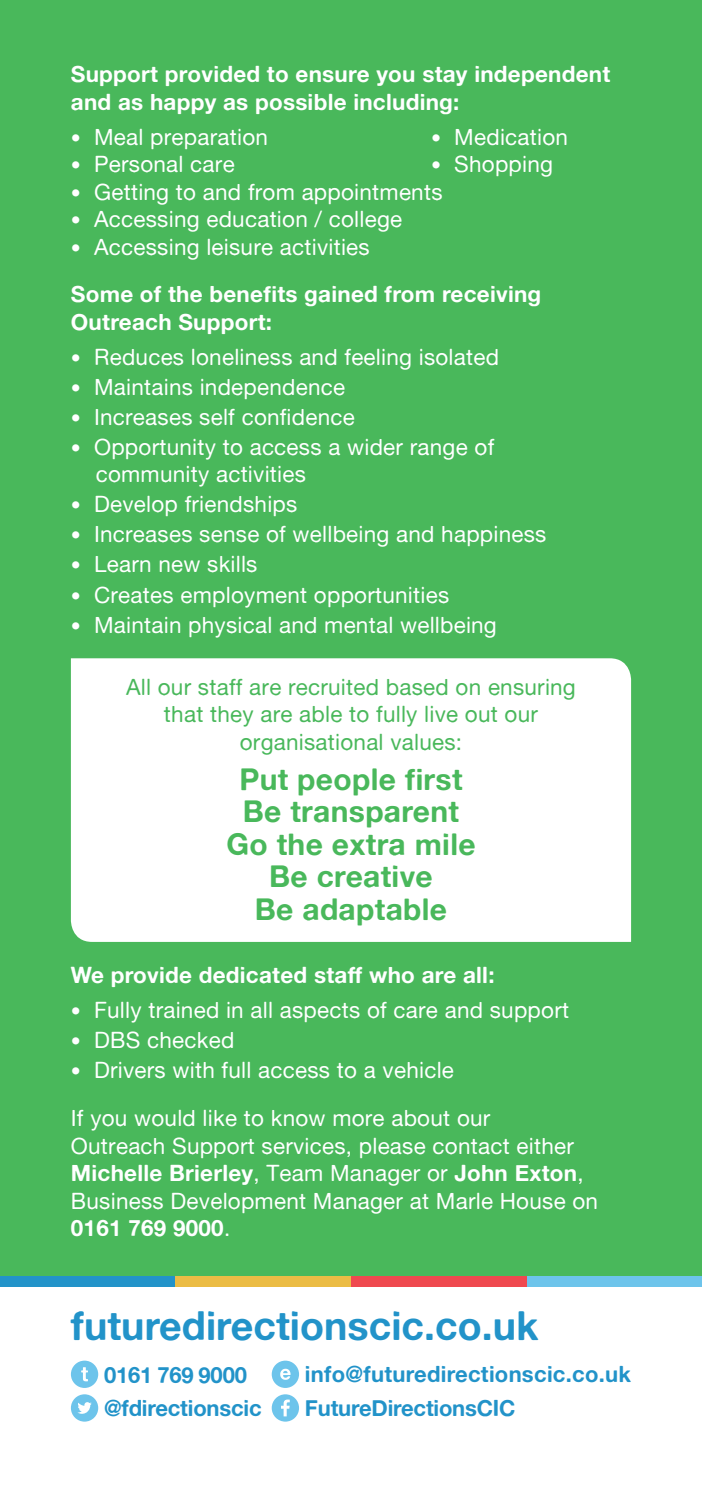
<style>
.page{position:relative;width:702px;height:1489px;background:#fff}
.page>*{position:absolute;margin:0;border:0;box-sizing:border-box;transform-origin:0 0}
.t1{font:40px "Alte Haas Grotesk Bold";color:#2293c9}
.t2{font:30px "Alte Haas Grotesk Bold";letter-spacing:.01em;color:#49b85b}
.t3{font:22.5px/27.5px "Alte Haas Grotesk";letter-spacing:.01em;color:#fff}
.t4{font:22.5px/27.5px "Alte Haas Grotesk Bold";letter-spacing:.01em;color:#fff}
.t5{font:22.5px/27.5px "Alte Haas Grotesk";letter-spacing:.01em;color:#49b85b;text-align:center}
.t6{font:22.5px "Alte Haas Grotesk Bold";letter-spacing:-.01em;color:#2293c9}
.t7{font:22.5px "Alte Haas Grotesk Bold";letter-spacing:.01em;color:#2293c9}
.s1{font-size:20px}
.s2{font-family:"Alte Haas Grotesk Bold"}
</style>
<div class="page">
<div style="left:0;top:0;width:702px;height:1281px;background:#49b85b"></div>
<div style="left:0;top:1276px;width:189px;height:10px;background:#2293c9"></div>
<div style="left:175px;top:1276px;width:176px;height:10px;background:#ebbc45"></div>
<div style="left:517px;top:1276px;width:185px;height:10px;background:#6dc4eb"></div>
<div style="left:351px;top:1276px;width:175px;height:10px;background:#ef494f"></div>
<div style="left:71px;top:1360px;width:27px;height:27px;background:#6dc4eb;border-radius:50%"></div>
<svg style="left:81px;top:1367px;width:7px;height:14px"></svg>
<div style="left:272px;top:1360px;width:27px;height:27px;background:#6dc4eb;border-radius:50%"></div>
<svg style="left:280px;top:1368px;width:10px;height:11px"></svg>
<div style="left:71px;top:1394px;width:27px;height:27px;background:#6dc4eb;border-radius:50%"></div>
<svg style="left:77px;top:1402px;width:15px;height:11px"></svg>
<div style="left:272px;top:1394px;width:27px;height:27px;background:#6dc4eb;border-radius:50%"></div>
<svg style="left:281px;top:1399px;width:9px;height:17px"></svg>
<div style="left:71px;top:658px;width:560px;height:283px;background:#fff"></div>
<p class="t4" style="left:71px;top:60px;width:541px">Support provided to ensure you stay independent and as happy as possible including:</p>
<p class="t3" style="left:71px;top:123px;width:198px"><span class="s1">•</span> Meal preparation</p>
<p class="t3" style="left:431px;top:123px;width:138px"><span class="s1">•</span> Medication</p>
<p class="t3" style="left:71px;top:150px;width:165px"><span class="s1">•</span> Personal care</p>
<p class="t3" style="left:431px;top:150px;width:123px"><span class="s1">•</span> Shopping</p>
<p class="t3" style="left:71px;top:178px;width:373px"><span class="s1">•</span> Getting to and from appointments</p>
<p class="t3" style="left:71px;top:205px;width:333px"><span class="s1">•</span> Accessing education / college</p>
<p class="t3" style="left:71px;top:233px;width:300px"><span class="s1">•</span> Accessing leisure activities</p>
<p class="t4" style="left:71px;top:280px;width:472px">Some of the benefits gained from receiving<br>Outreach Support:</p>
<p class="t3" style="left:71px;top:343px;width:430px"><span class="s1">•</span> Reduces loneliness and feeling isolated</p>
<p class="t3" style="left:71px;top:373px;width:276px"><span class="s1">•</span> Maintains independence</p>
<p class="t3" style="left:71px;top:403px;width:285px"><span class="s1">•</span> Increases self confidence</p>
<p class="t3" style="left:96px;top:433px;width:400px;text-indent:-25px"><span class="s1">•</span> Opportunity to access a wider range of community activities</p>
<p class="t3" style="left:71px;top:490px;width:228px"><span class="s1">•</span> Develop friendships</p>
<p class="t3" style="left:71px;top:520px;width:477px"><span class="s1">•</span> Increases sense of wellbeing and happiness</p>
<p class="t3" style="left:71px;top:550px;width:188px"><span class="s1">•</span> Learn new skills</p>
<p class="t3" style="left:71px;top:580px;width:380px"><span class="s1">•</span> Creates employment opportunities</p>
<p class="t3" style="left:71px;top:610px;width:427px"><span class="s1">•</span> Maintain physical and mental wellbeing</p>
<p class="t5" style="left:126px;top:672px;width:451px">All our staff are recruited based on ensuring</p>
<p class="t5" style="left:164px;top:700px;width:375px">that they are able to fully live out our organisational values:</p>
<p class="t2" style="left:239px;top:760px;width:225px">Put people first</p>
<p class="t2" style="left:243px;top:793px;width:218px">Be transparent</p>
<p class="t2" style="left:226px;top:825px;width:251px">Go the extra mile</p>
<p class="t2" style="left:269px;top:858px;width:165px">Be creative</p>
<p class="t2" style="left:255px;top:890px;width:194px">Be adaptable</p>
<p class="t4" style="left:71px;top:961px;width:425px">We provide dedicated staff who are all:</p>
<p class="t3" style="left:71px;top:996px;width:499px"><span class="s1">•</span> Fully trained in all aspects of care and support</p>
<p class="t3" style="left:71px;top:1026px;width:165px"><span class="s1">•</span> DBS checked</p>
<p class="t3" style="left:71px;top:1056px;width:384px"><span class="s1">•</span> Drivers with full access to a vehicle</p>
<p class="t3" style="left:71px;top:1103px;width:421px">If you would like to know more about our</p>
<p class="t3" style="left:71px;top:1131px;width:528px">Outreach Support services, please contact either <span class="s2">Michelle Brierley</span>, Team Manager or <span class="s2">John Exton</span>, Business Development Manager at Marle House on <span class="s2">0161 769 9000</span>.</p>
<p class="t1" style="left:71px;top:1300px;width:469px">futuredirectionscic.co.uk</p>
<p class="t6" style="left:104px;top:1360px;width:144px">0161 769 9000</p>
<p class="t7" style="left:305px;top:1360px;width:328px">info@futuredirectionscic.co.uk</p>
<p class="t6" style="left:104px;top:1394px;width:159px">@fdirectionscic</p>
<p class="t6" style="left:305px;top:1394px;width:212px">FutureDirectionsCIC</p>
</div>
